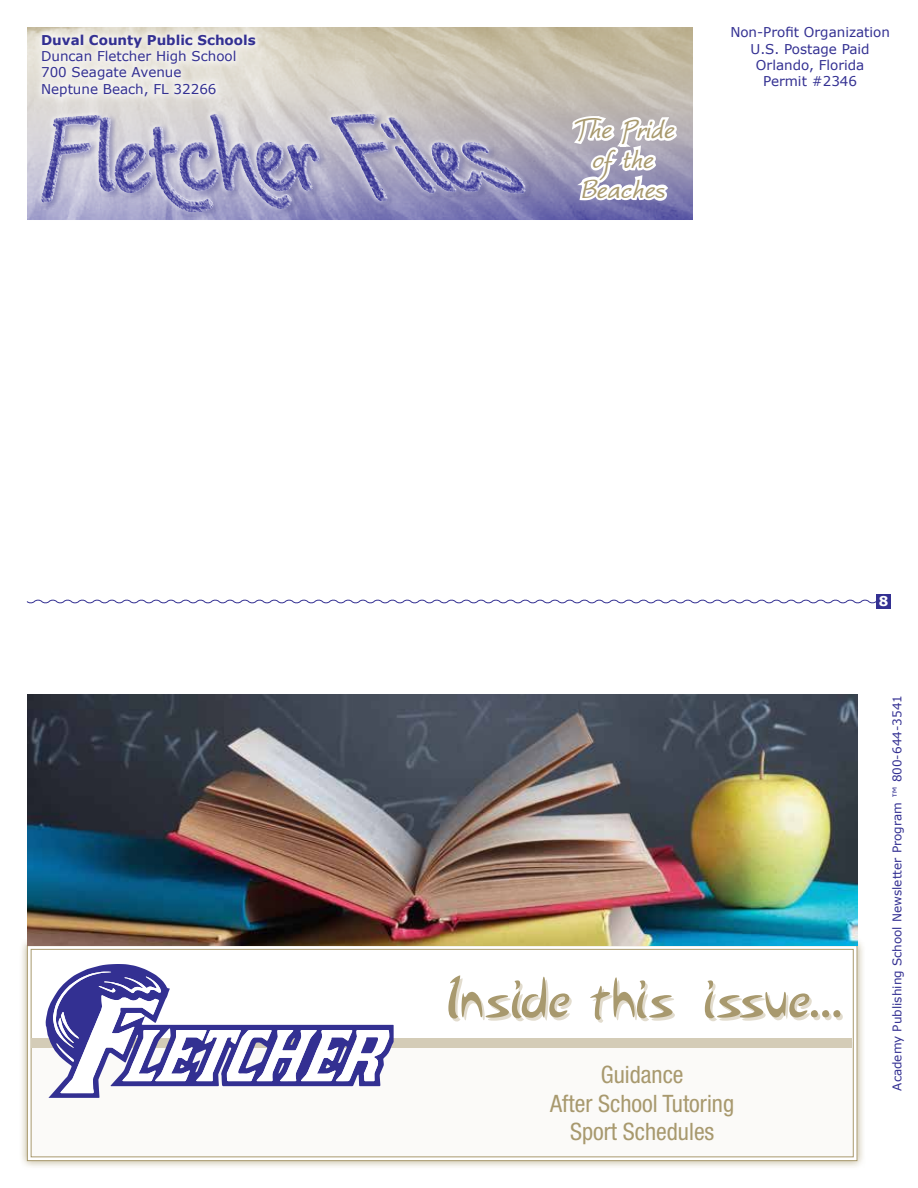
<style>
.page{position:relative;width:918px;height:1188px;background:#fff}
.page>*{position:absolute;margin:0;border:0;box-sizing:border-box;transform-origin:0 0}
.t1{font:italic 700 35.7px/29.7px "Worstveld Sling";color:#a8996e;text-align:center}
.t2{font:condensed 24px/28.8px "Helvetica Neue LT Pro";color:#a8996e;text-align:center}
.t3{font:13.5px/16.2px "Verdana";color:#333092}
.t4{font:700 13.5px "Verdana";color:#333092}
.t5{font:700 13.5px "Verdana";color:#fff}
.t6{font:12px "Verdana";color:#333092}
</style>
<div class="page">
<img style="left:27px;top:27px;width:666px;height:193px">
<svg style="left:546px;top:66px;width:135px;height:151px"></svg>
<div style="left:33px;top:106px;width:492px;height:105px;background:#fff;opacity:.75"></div>
<div style="left:37px;top:109px;width:497px;height:111px;background:#333092;opacity:.75"></div>
<img style="left:210px;top:114px;width:36px;height:77px">
<div style="left:32px;top:25px;width:233px;height:81px;background:#fff;opacity:.75"></div>
<svg style="left:26px;top:599px;width:850px;height:5px"></svg>
<div style="left:876px;top:594px;width:15px;height:15px;background:#333092"></div>
<div style="left:19px;top:937px;width:847px;height:232px;background:#a8996e;opacity:.75"></div>
<svg style="left:27px;top:945px;width:831px;height:216px"></svg>
<div style="left:31px;top:949px;width:823px;height:208px;border:1px solid #a8996e"></div>
<img style="left:27px;top:694px;width:830px;height:251px">
<div style="left:32px;top:1038px;width:820px;height:9px;background:#d4ccb7"></div>
<svg style="left:448px;top:975px;width:395px;height:48px"></svg>
<svg style="left:46px;top:964px;width:348px;height:134px"></svg>
<svg style="left:53px;top:972px;width:336px;height:121px"></svg>
<p class="t4" style="left:41px;top:31px;width:216px">Duval County Public Schools</p>
<p class="t3" style="left:41px;top:48px;width:197px">Duncan Fletcher High School<br>700 Seagate Avenue<br>Neptune Beach, FL 32266</p>
<h1 class="t1" style="left:571px;top:117px;width:105px">The Pride of the<br>Beaches</h1>
<p class="t3" style="left:730px;top:24px;width:161px;text-align:center">Non-Profit Organization<br>U.S. Postage Paid<br>Orlando, Florida<br>Permit #2346</p>
<p class="t5" style="left:879px;top:592px;width:11px">8</p>
<h2 class="t2" style="left:550px;top:1060px;width:185px">Guidance<br>After School Tutoring<br>Sport Schedules</h2>
<p class="t6" style="left:889px;top:1091px;width:397px;rotate:-90deg">Academy Publishing School Newsletter Program ™ 800-644-3541</p>
</div>
